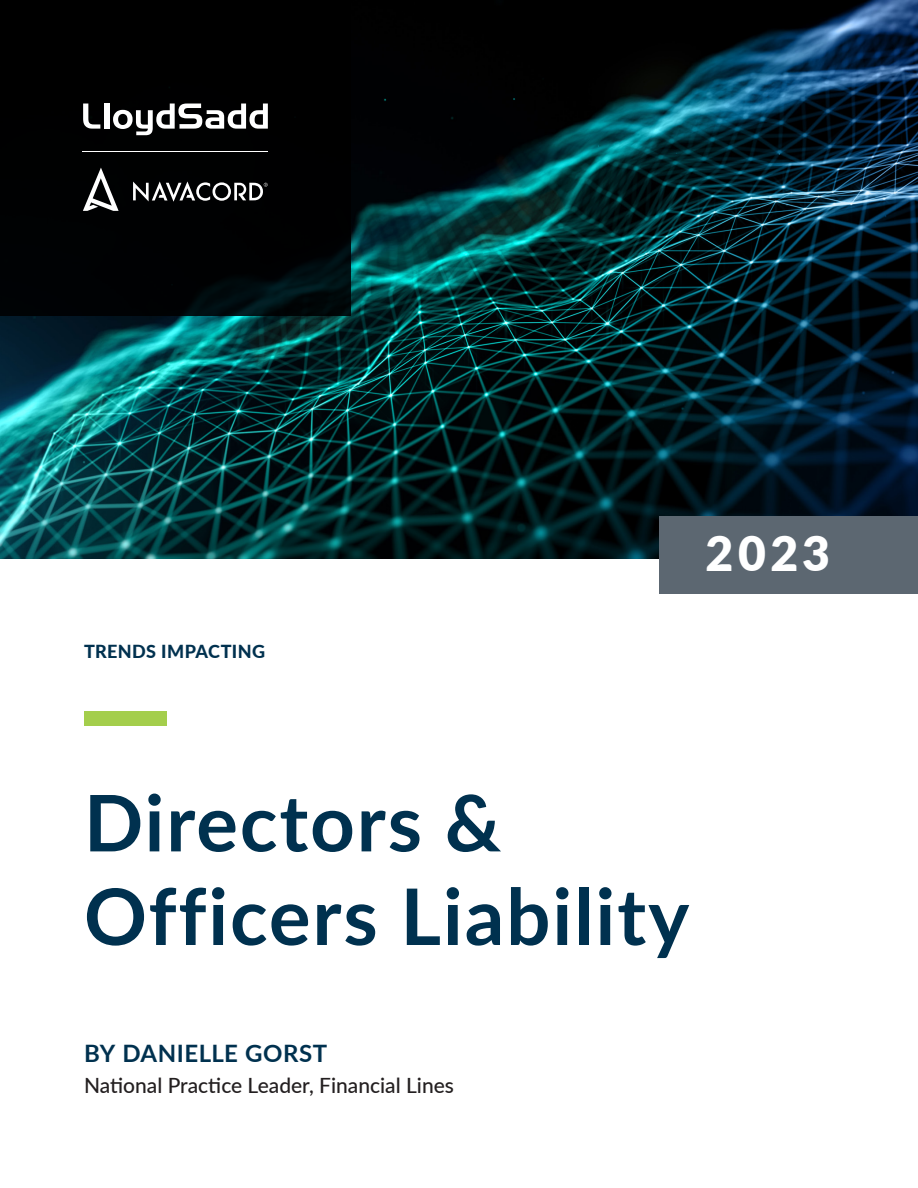
<style>
.page{position:relative;width:918px;height:1188px;background:#fff}
.page>*{position:absolute;margin:0;border:0;box-sizing:border-box;transform-origin:0 0}
.t1{font:700 78px/93.6px "Lato";letter-spacing:.025em;color:#00314f}
.t2{font:900 48px "Lato";color:#fff}
.t3{font:700 24px "Lato";letter-spacing:.025em;color:#00314f}
.t4{font:500 21px "Lato";color:#231f20}
.t5{font:800 18px "Lato";letter-spacing:.02em;color:#00314f}
</style>
<div class="page">
<hr style="left:0;top:0;width:1px;height:1188px;background:#363d44">
<div style="left:84px;top:711px;width:82px;height:15px;background:#a4ce4c"></div>
<img style="left:0;top:0;width:918px;height:559px">
<div style="left:659px;top:516px;width:259px;height:78px;background:#5c6771"></div>
<div style="left:0;top:0;width:351px;height:316px;background:#000001"></div>
<svg style="left:83px;top:168px;width:36px;height:43px"></svg>
<svg style="left:133px;top:181px;width:135px;height:21px"></svg>
<hr style="left:82px;top:151px;width:186px;height:1px;background:#fff">
<svg style="left:83px;top:104px;width:17px;height:25px"></svg>
<div style="left:105px;top:104px;width:5px;height:25px;background:#fff"></div>
<svg style="left:113px;top:104px;width:155px;height:31px"></svg>
<p class="t5" style="left:84px;top:638px;width:183px">TRENDS IMPACTING</p>
<h2 class="t2" style="left:706px;top:517px;width:126px">2023</h2>
<h1 class="t1" style="left:84px;top:773px;width:607px">Directors &amp;<br>Officers Liability</h1>
<p class="t3" style="left:84px;top:1035px;width:245px">BY DANIELLE GORST</p>
<p class="t4" style="left:84px;top:1071px;width:371px">National Practice Leader, Financial Lines</p>
</div>
